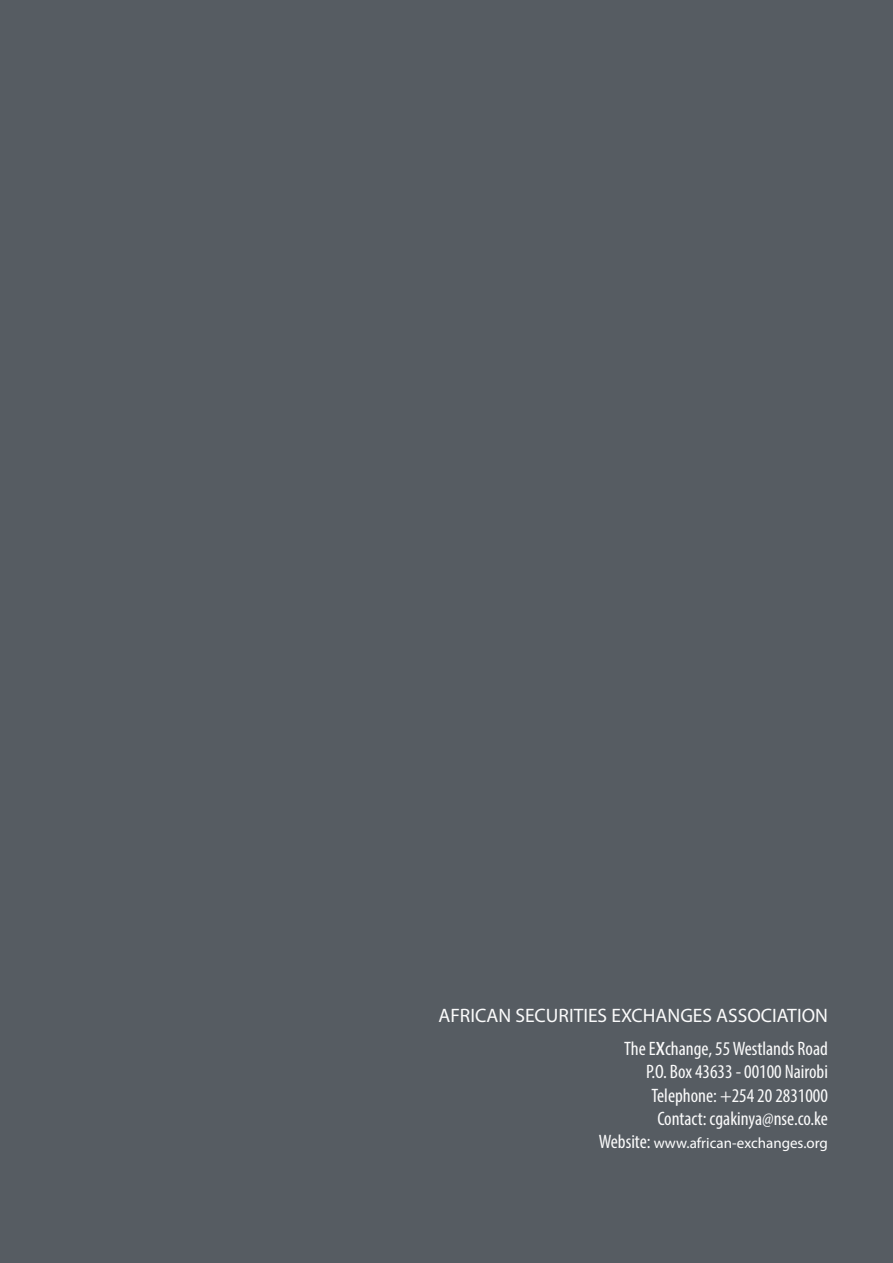
<style>
.page{position:relative;width:893px;height:1263px;background:#565c62}
.page>*{position:absolute;margin:0;border:0;box-sizing:border-box;transform-origin:0 0}
.t1{font:condensed 19.5px/23.4px "Myriad Pro";color:#fbfbfb;text-align:justify}
.t2{font:19.5px/32.4px "Myriad Pro";color:#fbfbfb;text-align:right}
.t3{font:15px "Myriad Pro";color:#fff}
.s1{font-stretch:condensed}
.s2{font-stretch:condensed;font-size:27px}
.s3{font-stretch:condensed;font-size:19.5px;color:#fbfbfb}
</style>
<div class="page">
<p class="t2" style="left:439px;top:999px;width:391px">AFRICAN SECURITIES EXCHANGES ASSOCIATION<br><span class="s1">The E</span><span class="s2">x</span><span class="s1">change, 55 Westlands Road</span></p>
<p class="t1" style="left:646px;top:1060px;width:183px">P.O. Box 43633 - 00100 Nairobi Telephone: +254 20 2831000<br>Contact: cgakinya@nse.co.ke</p>
<p class="t3" style="left:599px;top:1134px;width:231px"><span class="s3">Website:</span> www.african-exchanges.org</p>
</div>
